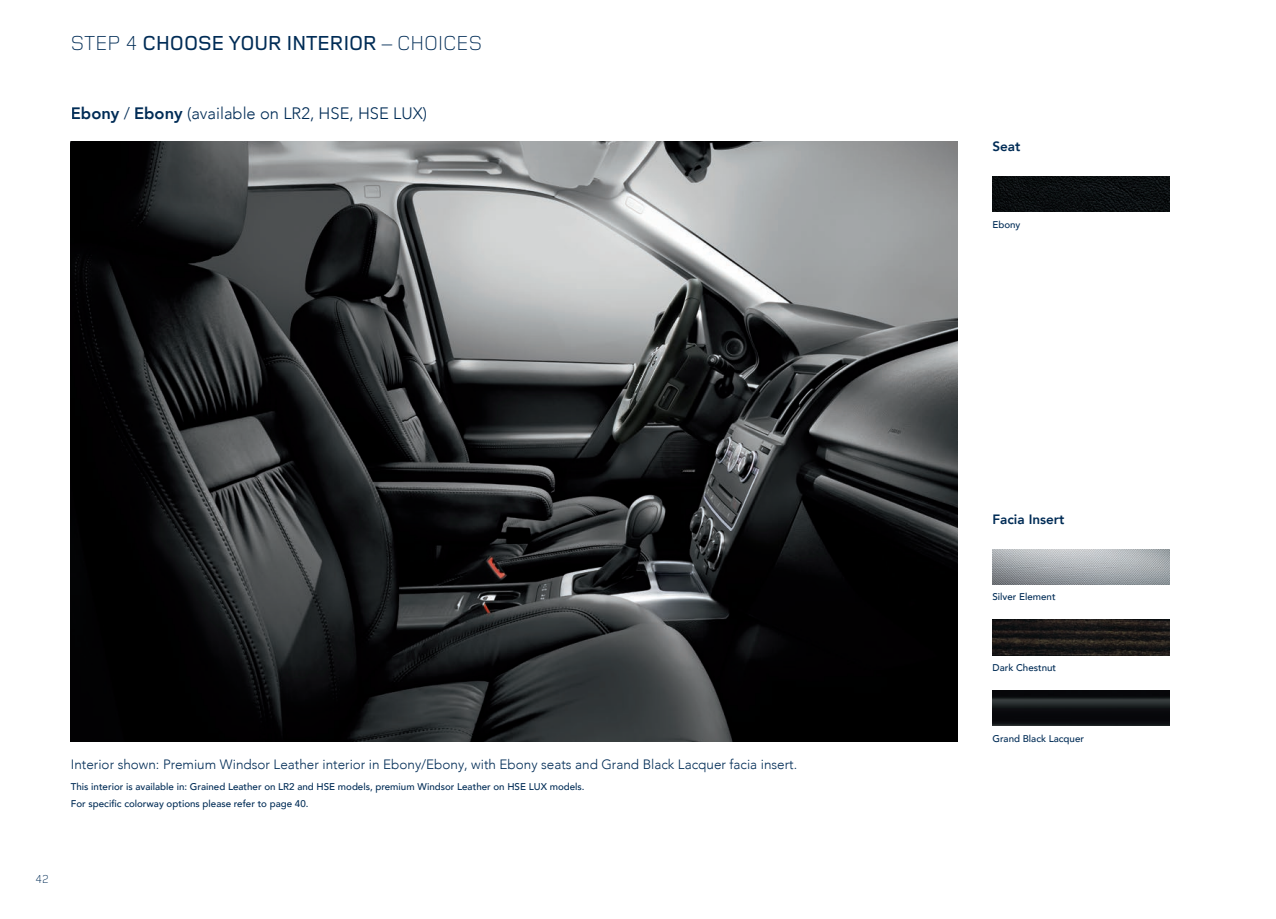
<style>
.page{position:relative;width:1276px;height:919px;background:#fff}
.page>*{position:absolute;margin:0;border:0;box-sizing:border-box;transform-origin:0 0}
.t1{font:500 21px "Land Rover OT4";color:#002c56}
.t2{font:300 16.5px "Avenir LT Com";color:#002c56}
.t3{font:300 13.5px "Avenir LT Com";color:#002c56}
.t4{font:800 13.5px "Avenir LT Com";color:#002c56}
.t5{font:300 12px "Land Rover OT4";color:#002c56}
.t6{font:500 9.75px/17px "Avenir LT Com";color:#002c56}
.s1{font-weight:300}
.s2{font-weight:800}
</style>
<div class="page">
<img style="left:992px;top:549px;width:177px;height:35px">
<img style="left:992px;top:619px;width:177px;height:36px">
<img style="left:992px;top:690px;width:177px;height:35px">
<img style="left:992px;top:176px;width:177px;height:36px">
<img style="left:71px;top:141px;width:886px;height:600px">
<h1 class="t1" style="left:71px;top:28px;width:413px"><span class="s1">STEP 4</span> CHOOSE YOUR INTERIOR <span class="s1">– CHOICES</span></h1>
<h2 class="t2" style="left:71px;top:103px;width:358px"><span class="s2">Ebony</span> / <span class="s2">Ebony</span> (available on LR2, HSE, HSE LUX)</h2>
<h3 class="t3" style="left:71px;top:756px;width:728px">Interior shown: Premium Windsor Leather interior in Ebony/Ebony, with Ebony seats and Grand Black Lacquer facia insert.</h3>
<p class="t6" style="left:71px;top:778px;width:515px">This interior is available in: Grained Leather on LR2 and HSE models, premium Windsor Leather on HSE LUX models.<br>For specific colorway options please refer to page 40.</p>
<p class="t5" style="left:35px;top:870px;width:15px">42</p>
<h3 class="t4" style="left:992px;top:139px;width:29px">Seat</h3>
<p class="t6" style="left:992px;top:216px;width:30px">Ebony</p>
<h3 class="t4" style="left:992px;top:511px;width:74px">Facia Insert</h3>
<p class="t6" style="left:992px;top:588px;width:65px">Silver Element</p>
<p class="t6" style="left:992px;top:659px;width:65px">Dark Chestnut</p>
<p class="t6" style="left:992px;top:729px;width:93px">Grand Black Lacquer</p>
</div>
